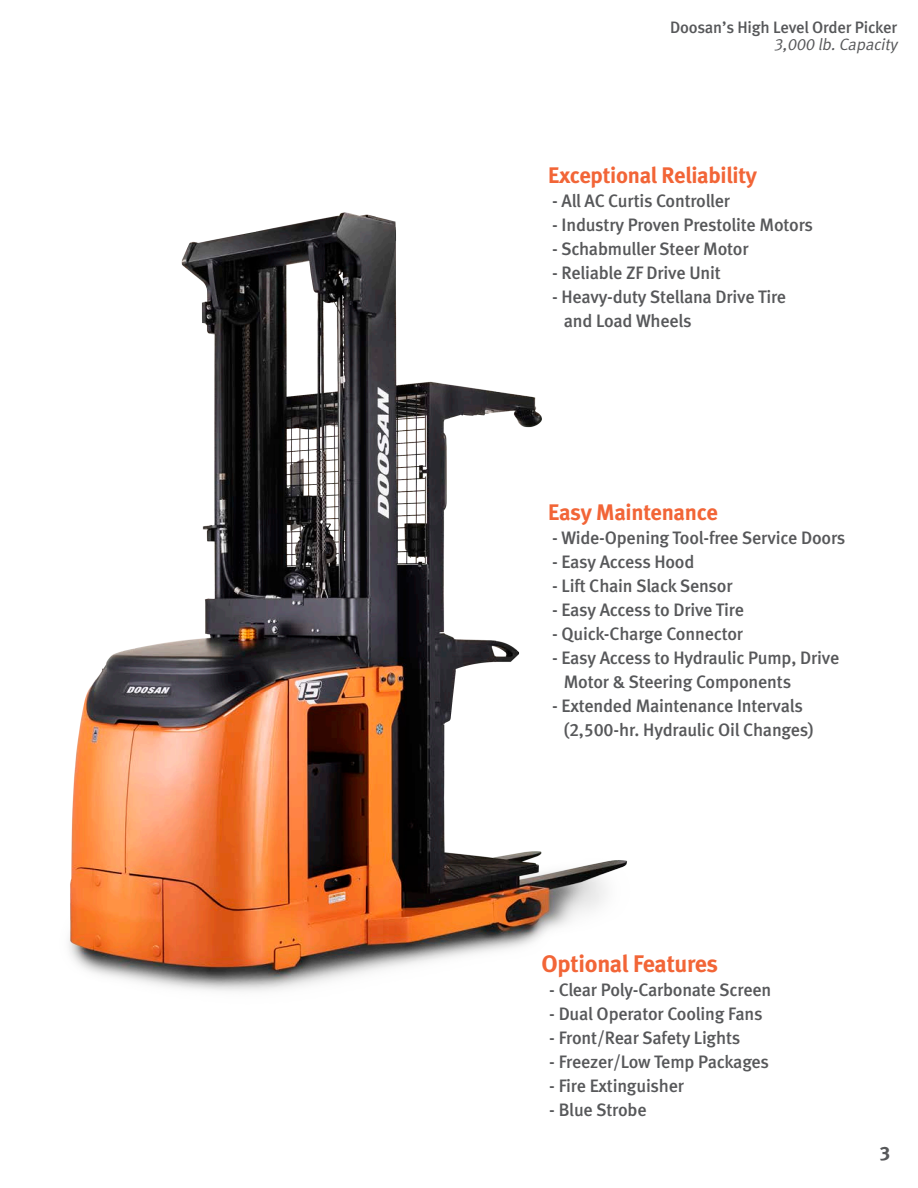
<style>
.page{position:relative;width:918px;height:1188px;background:#fff}
.page>*{position:absolute;margin:0;border:0;box-sizing:border-box;transform-origin:0 0}
.t1{font:24px "Meta Bold LF";letter-spacing:-.015em;color:#f26537}
.t2{font:22.5px "Meta Bold LF";letter-spacing:-.01em;color:#f26537}
.t3{font:19.5px "Meta Bold LF";color:#57585a}
.t4{font:18px/24px "Meta Medium LF";letter-spacing:-.01em;color:#57585a}
.t5{font:16.5px "Meta Medium LF";letter-spacing:-.01em;color:#57585a}
.t6{font:italic 16.5px "Meta Normal LF";color:#57585a}
</style>
<div class="page">
<img style="left:69px;top:212px;width:558px;height:779px">
<p class="t5" style="left:670px;top:18px;width:228px">Doosan’s High Level Order Picker</p>
<p class="t6" style="left:774px;top:34px;width:128px">3,000 lb.Capacity</p>
<p class="t2" style="left:548px;top:161px;width:210px">Exceptional Reliability</p>
<p class="t4" style="left:552px;top:189px;width:179px">- All AC Curtis Controller</p>
<p class="t4" style="left:552px;top:213px;width:262px">- Industry Proven Prestolite Motors</p>
<p class="t4" style="left:552px;top:237px;width:198px">- Schabmuller Steer Motor</p>
<p class="t4" style="left:552px;top:261px;width:170px">- Reliable ZF Drive Unit</p>
<p class="t4" style="left:564px;top:285px;width:224px;text-indent:-12px">- Heavy-duty Stellana Drive Tire and Load Wheels</p>
<p class="t2" style="left:548px;top:498px;width:171px">Easy Maintenance</p>
<p class="t4" style="left:552px;top:526px;width:295px">- Wide-Opening Tool-free Service Doors</p>
<p class="t4" style="left:552px;top:550px;width:144px">- Easy Access Hood</p>
<p class="t4" style="left:552px;top:574px;width:182px">- Lift Chain Slack Sensor</p>
<p class="t4" style="left:552px;top:598px;width:193px">- Easy Access to Drive Tire</p>
<p class="t4" style="left:552px;top:622px;width:192px">- Quick-Charge Connector</p>
<p class="t4" style="left:564px;top:646px;width:277px;text-indent:-12px">- Easy Access to Hydraulic Pump, Drive<br>Motor &amp; Steering Components</p>
<p class="t4" style="left:552px;top:694px;width:252px">- Extended Maintenance Intervals</p>
<p class="t4" style="left:564px;top:718px;width:251px">(2,500-hr. Hydraulic Oil Changes)</p>
<p class="t1" style="left:542px;top:948px;width:178px">Optional Features</p>
<p class="t4" style="left:549px;top:978px;width:224px">- Clear Poly-Carbonate Screen</p>
<p class="t4" style="left:549px;top:1002px;width:215px">- Dual Operator Cooling Fans</p>
<p class="t4" style="left:549px;top:1026px;width:193px">- Front/Rear Safety Lights</p>
<p class="t4" style="left:549px;top:1050px;width:221px">- Freezer/Low Temp Packages</p>
<p class="t4" style="left:549px;top:1074px;width:136px">- Fire Extinguisher</p>
<p class="t4" style="left:549px;top:1098px;width:99px">- Blue Strobe</p>
<p class="t3" style="left:880px;top:1140px;width:12px">3</p>
</div>
